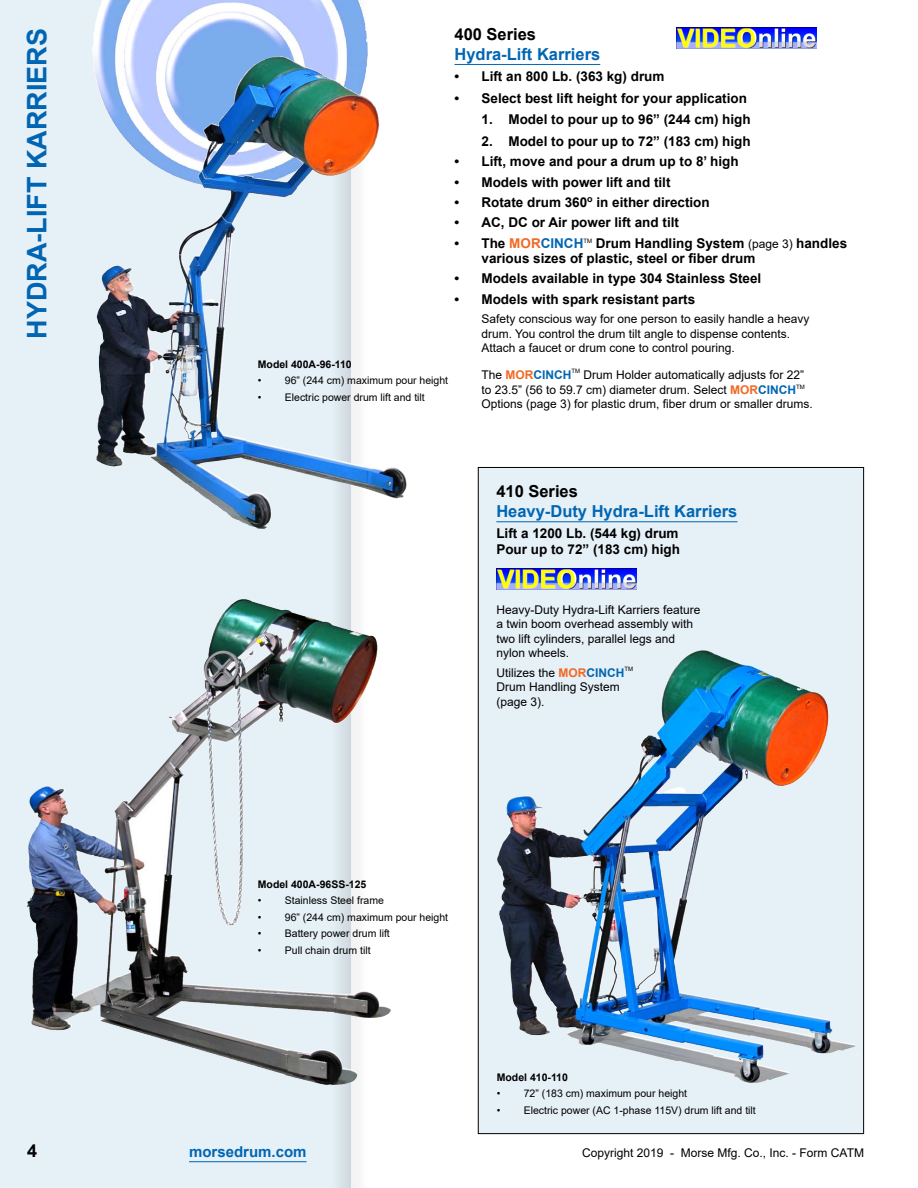
<style>
.page{position:relative;width:918px;height:1188px;background:#fff}
.page>*{position:absolute;margin:0;border:0;box-sizing:border-box;transform-origin:0 0}
.t1{font:700 27px "Arial";color:#0066b3}
.t2{font:700 18px "Arial";color:#000}
.t3{font:700 16.5px "Arial";color:#0066b3}
.t4{font:700 16.5px "Arial";color:#000}
.t5{font:700 15px "Arial";color:#0066b3}
.t6{font:700 13.5px/16.2px "Arial";color:#000}
.t7{font:700 13.5px "Arial";color:#0066b3}
.t8{font:12px/14.4px "Arial";color:#000}
.t9{font:700 12px "Arial";color:#0066b3}
.t10{font:10.5px "Arial";color:#000}
.t11{font:700 10.5px "Arial";color:#000}
.t12{font:6px "Arial";color:#000}
.s1{color:#000}
.s2{color:#f26924}
.s3{font-weight:400;font-size:12px}
.s4{font-weight:400;color:#000}
.s5{font-weight:700;color:#f26924}
.s6{font-weight:700;color:#0066b3}
</style>
<div class="page">
<div style="left:0;top:0;width:376px;height:1188px;background:#000;opacity:.05"></div>
<div style="left:0;top:0;width:352px;height:1188px;background:#000;opacity:.35"></div>
<hr style="left:189px;top:1161px;width:118px;height:1px;background:#0066b3">
<svg style="left:480px;top:469px;width:382px;height:663px;fill:#e6f0f7"></svg>
<img style="left:535px;top:650px;width:170px;height:190px">
<hr style="left:496px;top:521px;width:242px;height:1px;background:#0066b3">
<img style="left:92px;top:0;width:148px;height:187px">
<hr style="left:454px;top:64px;width:146px;height:1px;background:#0066b3">
<img style="left:496px;top:568px;width:140px;height:21px">
<img style="left:96px;top:56px;width:180px;height:411px">
<img style="left:676px;top:27px;width:140px;height:21px">
<img style="left:100px;top:1017px;width:231px;height:68px">
<h1 class="t1" style="left:18px;top:339px;width:312px;rotate:-90deg">HYDRA-LIFT KARRIERS</h1>
<h3 class="t4" style="left:454px;top:23px;width:83px">400 Series</h3>
<h3 class="t3" style="left:454px;top:43px;width:147px">Hydra-Lift Karriers</h3>
<p class="t6" style="left:454px;top:68px;width:212px">• Lift an 800 Lb. (363 kg) drum</p>
<p class="t6" style="left:454px;top:90px;width:294px">• Select best lift height for your application</p>
<p class="t6" style="left:482px;top:111px;width:271px">1. Model to pour up to 96” (244 cm) high</p>
<p class="t6" style="left:482px;top:133px;width:271px">2. Model to pour up to 72” (183 cm) high</p>
<p class="t6" style="left:454px;top:153px;width:286px">• Lift, move and pour a drum up to 8’ high</p>
<p class="t6" style="left:454px;top:174px;width:218px">• Models with power lift and tilt</p>
<p class="t6" style="left:454px;top:194px;width:257px">• Rotate drum 360<sup>o</sup> in either direction</p>
<p class="t6" style="left:454px;top:215px;width:226px">• AC, DC or Air power lift and tilt</p>
<p class="t7" style="left:454px;top:234px;width:130px"><span class="s1">• The</span> <span class="s2">MOR</span>CINCH</p>
<p class="t12" style="left:583px;top:237px;width:10px">TM</p>
<p class="t6" style="left:482px;top:236px;width:367px;line-height:15px;text-indent:114px">Drum Handling System <span class="s3">(page 3)</span> handles various sizes of plastic, steel or fiber drum</p>
<p class="t6" style="left:455px;top:270px;width:308px">• Models available in type 304 Stainless Steel</p>
<p class="t6" style="left:455px;top:291px;width:242px">• Models with spark resistant parts</p>
<p class="t8" style="left:482px;top:312px;width:330px">Safety conscious way for one person to easily handle a heavy drum. You control the drum tilt angle to dispense contents.<br>Attach a faucet or drum cone to control pouring.</p>
<p class="t9" style="left:482px;top:366px;width:91px"><span class="s4">The</span> <span class="s2">MOR</span>CINCH</p>
<p class="t12" style="left:572px;top:366px;width:10px">TM</p>
<p class="t11" style="left:258px;top:357px;width:95px">Model 400A-96-110</p>
<p class="t10" style="left:258px;top:373px;width:192px">• 96” (244 cm) maximum pour height</p>
<p class="t10" style="left:258px;top:390px;width:169px">• Electric power drum lift and tilt</p>
<p class="t8" style="left:481px;top:367px;width:333px;text-indent:102px">Drum Holder automatically adjusts for 22” to 23.5” (56 to 59.7 cm) diameter drum. Select <span class="s5">MOR</span><span class="s6">CINCH</span><sup>TM<br></sup>Options (page 3) for plastic drum, fiber drum or smaller drums.</p>
<h3 class="t4" style="left:496px;top:480px;width:83px">410 Series</h3>
<h3 class="t3" style="left:496px;top:500px;width:243px">Heavy-Duty Hydra-Lift Karriers</h3>
<p class="t6" style="left:496px;top:526px;width:185px">Lift a 1200 Lb. (544 kg) drum<br>Pour up to 72” (183 cm) high</p>
<p class="t8" style="left:496px;top:602px;width:206px">Heavy-Duty Hydra-Lift Karriers feature a twin boom overhead assembly with two lift cylinders, parallel legs and nylon wheels.</p>
<p class="t8" style="left:496px;top:665px;width:130px">Utilizes the <span class="s5">MOR</span><span class="s6">CINCH</span></p>
<p class="t12" style="left:624px;top:665px;width:10px">TM</p>
<p class="t8" style="left:496px;top:680px;width:125px">Drum Handling System (page 3).</p>
<p class="t11" style="left:258px;top:877px;width:110px">Model 400A-96SS-125</p>
<p class="t10" style="left:258px;top:893px;width:128px">• Stainless Steel frame</p>
<p class="t10" style="left:258px;top:910px;width:192px">• 96” (244 cm) maximum pour height</p>
<p class="t10" style="left:258px;top:926px;width:134px">• Battery power drum lift</p>
<p class="t10" style="left:258px;top:943px;width:114px">• Pull chain drum tilt</p>
<p class="t11" style="left:497px;top:1070px;width:73px">Model 410-110</p>
<p class="t10" style="left:497px;top:1086px;width:192px">• 72” (183 cm) maximum pour height</p>
<p class="t10" style="left:497px;top:1103px;width:261px">• Electric power (AC 1-phase 115V) drum lift and tilt</p>
<h2 class="t2" style="left:27px;top:1138px;width:12px">4</h2>
<p class="t5" style="left:189px;top:1141px;width:119px">morsedrum.com</p>
<p class="t8" style="left:582px;top:1146px;width:283px">Copyright 2019 - Morse Mfg. Co., Inc. - Form CATM</p>
</div>
